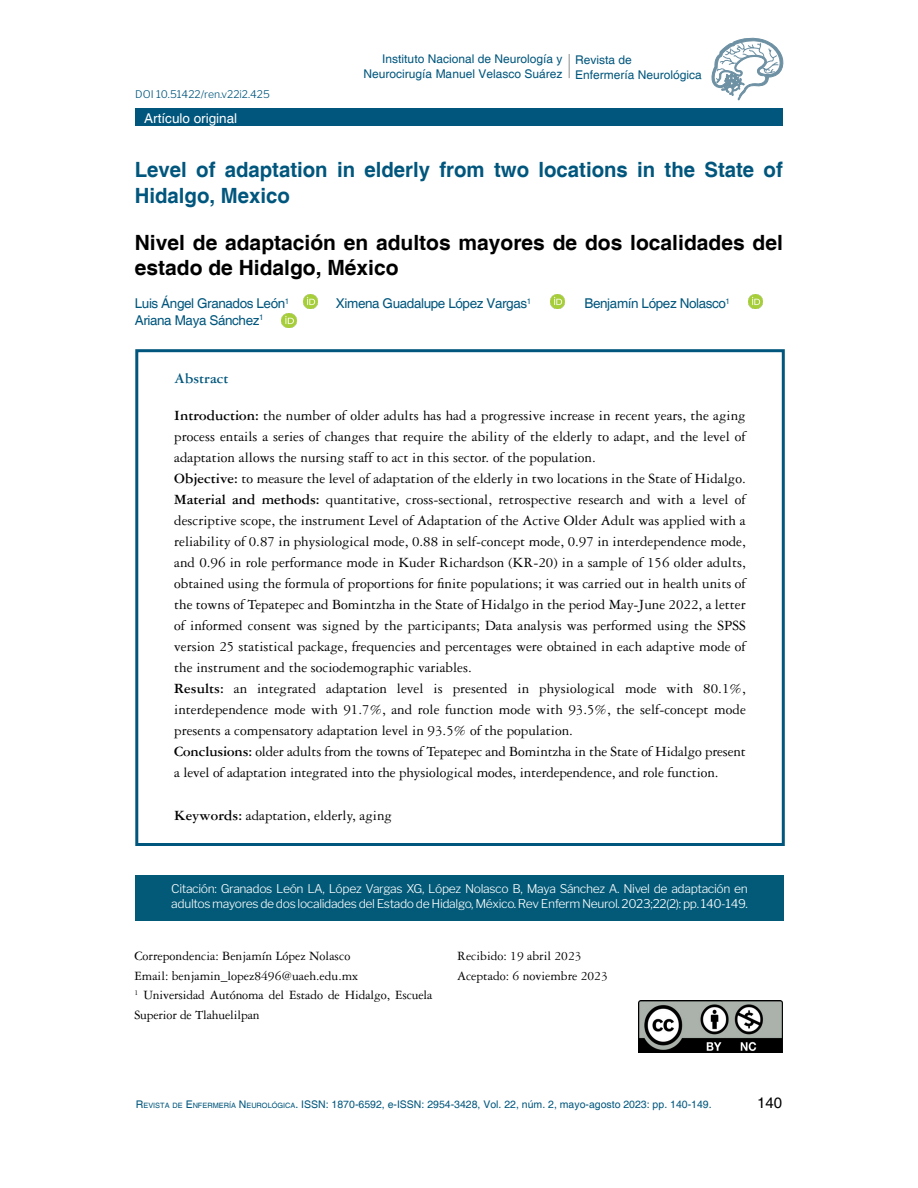
<style>
.page{position:relative;width:918px;height:1188px;background:#fff}
.page>*{position:absolute;margin:0;border:0;box-sizing:border-box;transform-origin:0 0}
.t1{font:700 21px/25.5px "Helvetica";color:#000}
.t2{font:700 21px/25.5px "Helvetica";color:#00567d}
.t3{font:15px/21px "Garamond 3 LT Std";color:#000}
.t4{font:700 15px "Garamond 3 LT Std";color:#00567d}
.t5{font:15px "Helvetica";color:#000}
.t6{font:13.5px/19.5px "Garamond 3 LT Std";color:#000}
.t7{font:13.5px "Helvetica";letter-spacing:-.03em;color:#00567d}
.t8{font:13.5px "Helvetica";color:#fff}
.t9{font:300 12px/15px "Libre Franklin";letter-spacing:-.03em;color:#fff}
.t10{font:12px/15px "Helvetica";color:#00567d;text-align:right}
.t11{font:10.5px "Helvetica";color:#00567d}
.t12{font:300 10.5px "Libre Franklin";color:#00567d}
.s1{font-weight:700}
.s2{font-style:inherit}
.s3{font-size:7.35px}
</style>
<div class="page">
<div style="left:135px;top:108px;width:648px;height:18px;background:#00567d"></div>
<svg style="left:711px;top:37px;width:73px;height:63px"></svg>
<hr style="left:568px;top:54px;width:2px;height:24px;background:#808285">
<div style="left:135px;top:875px;width:649px;height:45px;background:#025a78"></div>
<div style="left:135px;top:349px;width:650px;height:497px;border:3px solid #00567d"></div>
<img style="left:304px;top:295px;width:14px;height:14px">
<img style="left:638px;top:1001px;width:144px;height:51px">
<img style="left:550px;top:295px;width:14px;height:14px">
<img style="left:748px;top:295px;width:14px;height:14px">
<img style="left:282px;top:313px;width:14px;height:14px">
<p class="t12" style="left:135px;top:88px;width:136px">DOI 10.51422/ren.v22i2.425</p>
<p class="t8" style="left:144px;top:110px;width:95px">Artículo original</p>
<p class="t10" style="left:364px;top:52px;width:200px">Instituto Nacional de Neurología y<br>Neurocirugía Manuel Velasco Suárez</p>
<p class="t10" style="left:575px;top:53px;width:128px;text-align:left">Revista de<br>Enfermería Neurológica</p>
<h1 class="t2" style="left:135px;top:158px;width:650px">Level of adaptation in elderly from two locations in the State of<br>Hidalgo, Mexico</h1>
<h1 class="t1" style="left:135px;top:231px;width:650px">Nivel de adaptación en adultos mayores de dos localidades del estado de Hidalgo, México</h1>
<p class="t7" style="left:135px;top:296px;width:156px">Luis Ángel Granados León<sup>1</sup></p>
<p class="t7" style="left:336px;top:296px;width:197px">Ximena Guadalupe López Vargas<sup>1</sup></p>
<p class="t7" style="left:585px;top:296px;width:147px">Benjamín López Nolasco<sup>1</sup></p>
<p class="t7" style="left:135px;top:312px;width:130px">Ariana Maya Sánchez<sup>1</sup></p>
<p class="t4" style="left:174px;top:370px;width:56px">Abstract</p>
<p class="t3" style="left:174px;top:405px;width:573px"><span class="s1">Introduction:</span> the number of older adults has had a progressive increase in recent years, the aging process entails a series of changes that require the ability of the elderly to adapt, and the level of adaptation allows the nursing staff to act in this sector. of the population.<br><span class="s1">Objective:</span> to measure the level of adaptation of the elderly in two locations in the State of Hidalgo.<br><span class="s1">Material and methods:</span> quantitative, cross-sectional, retrospective research and with a level of descriptive scope, the instrument Level of Adaptation of the Active Older Adult was applied with a reliability of 0.87 in physiological mode, 0.88 in self-concept mode, 0.97 in interdependence mode, and 0.96 in role performance mode in Kuder Richardson (KR-20) in a sample of 156 older adults, obtained using the formula of proportions for finite populations; it was carried out in health units of the towns of Tepatepec and Bomintzha in the State of Hidalgo in the period May-June 2022, a letter of informed consent was signed by the participants; Data analysis was performed using the SPSS version 25 statistical package, frequencies and percentages were obtained in each adaptive mode of the instrument and the sociodemographic variables.<br><span class="s1">Results:</span> an integrated adaptation level is presented in physiological mode with 80.1%, interdependence mode with 91.7%, and role function mode with 93.5%, the self-concept mode presents a compensatory adaptation level in 93.5% of the population.<br><span class="s1">Conclusions:</span> older adults from the towns of Tepatepec and Bomintzha in the State of Hidalgo present a level of adaptation integrated into the physiological modes, interdependence, and role function.</p>
<p class="t3" style="left:174px;top:805px;width:219px"><span class="s1">Keywords:</span> adaptation, elderly, aging</p>
<p class="t9" style="left:171px;top:881px;width:578px">Citación: Granados León LA, López Vargas XG, López Nolasco B, Maya Sánchez A. Nivel de adaptación en adultos mayores de dos localidades del Estado de Hidalgo, México. Rev Enferm Neurol. 2023;22(2): pp. 140-149.</p>
<p class="t6" style="left:134px;top:947px;width:300px">Correpondencia: Benjamín López Nolasco<br>Email: benjamin_lopez8496@uaeh.edu.mx<br><sup>1</sup> Universidad Autónoma del Estado de Hidalgo, Escuela Superior de Tlahuelilpan</p>
<p class="t6" style="left:457px;top:947px;width:152px">Recibido: 19 abril 2023<br>Aceptado: 6 noviembre 2023</p>
<p class="t11" style="left:136px;top:1098px;width:577px"><span class="s2">R</span><span class="s3">EVISTA DE</span> <span class="s2">E</span> <span class="s3">NFERMERÍA</span> <span class="s2">N</span> <span class="s3">EUROLÓGICA</span>. ISSN: 1870-6592, e-ISSN: 2954-3428, Vol. 22, núm. 2, mayo-agosto 2023: pp. 140-149.</p>
<p class="t5" style="left:757px;top:1094px;width:27px">140</p>
</div>
